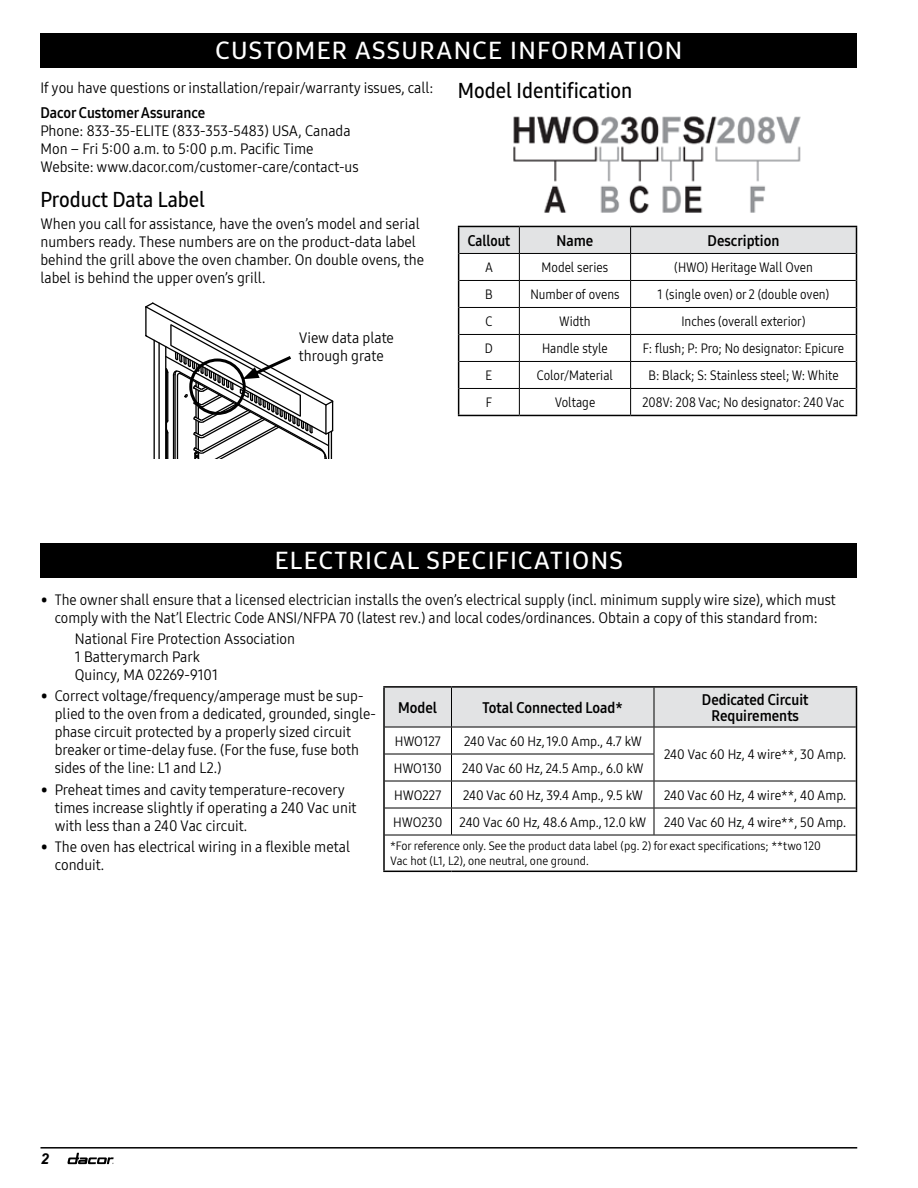
<style>
.page{position:relative;width:918px;height:1188px;background:#fff}
.page>*{position:absolute;margin:0;border:0;box-sizing:border-box;transform-origin:0 0}
.t1{font:24px "Samsung One 600 C";letter-spacing:.05em;color:#fff;scale:1.1 1}
.t2{font:21px "Samsung One 600 C";color:#000}
.t3{font:15px/18px "Samsung One 400 C";color:#000}
.t4{font:15px/16.5px "Samsung One 700 C";color:#000;text-align:center}
.t5{font:15px "Samsung One 700 C";color:#000;scale:.95 1}
.t6{font:italic 700 15px "Arial";color:#000}
.t7{font:13.5px "Samsung One 400 C";color:#000;scale:.95 1}
.t8{font:13.5px "Samsung One 400 C";color:#000}
.t9{font:12px/15px "Samsung One 400 C";color:#000}
</style>
<div class="page">
<svg style="left:68px;top:1153px;width:46px;height:11px"></svg>
<hr style="left:40px;top:1147px;width:817px;height:2px;background:#000">
<svg style="left:145px;top:302px;width:189px;height:157px"></svg>
<svg style="left:458px;top:226px;width:399px;height:189px"></svg>
<hr style="left:458px;top:415px;width:61px;height:1px;background:#000">
<hr style="left:519px;top:415px;width:112px;height:1px;background:#000">
<hr style="left:631px;top:415px;width:226px;height:1px;background:#000">
<img style="left:513px;top:116px;width:288px;height:98px">
<div style="left:40px;top:33px;width:817px;height:35px;background:#000"></div>
<div style="left:40px;top:543px;width:817px;height:35px;background:#000"></div>
<hr style="left:385px;top:835px;width:67px;height:1px;background:#000">
<hr style="left:452px;top:835px;width:202px;height:1px;background:#000">
<hr style="left:654px;top:835px;width:202px;height:1px;background:#000">
<hr style="left:383px;top:686px;width:69px;height:2px;background:#000">
<hr style="left:383px;top:688px;width:2px;height:39px;background:#000">
<hr style="left:452px;top:686px;width:202px;height:2px;background:#000">
<hr style="left:654px;top:686px;width:203px;height:2px;background:#000">
<hr style="left:383px;top:727px;width:2px;height:27px;background:#000">
<hr style="left:383px;top:754px;width:2px;height:27px;background:#000">
<hr style="left:383px;top:781px;width:2px;height:27px;background:#000">
<hr style="left:383px;top:808px;width:2px;height:27px;background:#000">
<svg style="left:384px;top:687px;width:473px;height:148px"></svg>
<hr style="left:383px;top:835px;width:2px;height:36px;background:#000">
<hr style="left:856px;top:835px;width:1px;height:36px;background:#000">
<hr style="left:383px;top:871px;width:69px;height:1px;background:#000">
<hr style="left:452px;top:871px;width:202px;height:1px;background:#000">
<hr style="left:654px;top:871px;width:203px;height:1px;background:#000">
<h1 class="t1" style="left:215px;top:34px;width:426px">CUSTOMER ASSURANCE INFORMATION</h1>
<p class="t3" style="left:40px;top:79px;width:395px">If you have questions or installation/repair/warranty issues, call:</p>
<p class="t4" style="left:40px;top:104px;width:166px">Dacor Customer Assurance</p>
<p class="t3" style="left:40px;top:122px;width:320px">Phone: 833-35-ELITE (833-353-5483) USA, Canada<br>Mon – Fri 5:00 a.m. to 5:00 p.m. Pacific Time<br>Website: www.dacor.com/customer-care/contact-us</p>
<h2 class="t2" style="left:40px;top:186px;width:166px">Product Data Label</h2>
<p class="t3" style="left:40px;top:214px;width:385px">When you call for assistance, have the oven’s model and serial numbers ready. These numbers are on the product-data label behind the grill above the oven chamber. On double ovens, the label is behind the upper oven’s grill.</p>
<p class="t3" style="left:299px;top:329px;width:97px">View data plate through grate</p>
<h2 class="t2" style="left:458px;top:77px;width:176px">Model Identification</h2>
<p class="t5" style="left:468px;top:230px;width:46px">Callout</p>
<p class="t4" style="left:557px;top:232px;width:38px">Name</p>
<p class="t4" style="left:708px;top:232px;width:73px">Description</p>
<p class="t7" style="left:485px;top:258px;width:10px">A</p>
<p class="t7" style="left:542px;top:258px;width:72px">Model series</p>
<p class="t7" style="left:674px;top:258px;width:147px">(HWO) Heritage Wall Oven</p>
<p class="t7" style="left:485px;top:285px;width:9px">B</p>
<p class="t7" style="left:530px;top:285px;width:95px">Number of ovens</p>
<p class="t7" style="left:658px;top:285px;width:182px">1 (single oven) or 2 (double oven)</p>
<p class="t7" style="left:485px;top:312px;width:9px">C</p>
<p class="t7" style="left:559px;top:312px;width:35px">Width</p>
<p class="t7" style="left:681px;top:312px;width:132px">Inches (overall exterior)</p>
<p class="t7" style="left:485px;top:339px;width:10px">D</p>
<p class="t7" style="left:542px;top:339px;width:71px">Handle style</p>
<p class="t7" style="left:643px;top:339px;width:213px">F: flush; P: Pro; No designator: Epicure</p>
<p class="t7" style="left:486px;top:366px;width:9px">E</p>
<p class="t7" style="left:537px;top:366px;width:82px">Color/Material</p>
<p class="t7" style="left:648px;top:366px;width:202px">B: Black; S: Stainless steel; W: White</p>
<p class="t7" style="left:486px;top:393px;width:8px">F</p>
<p class="t7" style="left:555px;top:393px;width:44px">Voltage</p>
<p class="t7" style="left:643px;top:393px;width:214px">208V: 208 Vac; No designator: 240 Vac</p>
<h1 class="t1" style="left:275px;top:545px;width:318px">ELECTRICAL SPECIFICATIONS</h1>
<p class="t3" style="left:41px;top:590px;width:796px;text-align:center">• The owner shall ensure that a licensed electrician installs the oven’s electrical supply (incl. minimum supply wire size), which must comply with the Nat’l Electric Code ANSI/NFPA 70 (latest rev.) and local codes/ordinances. Obtain a copy of this standard from:</p>
<p class="t3" style="left:75px;top:629px;width:222px">National Fire Protection Association<br>1 Batterymarch Park<br>Quincy, MA 02269-9101</p>
<p class="t3" style="left:55px;top:687px;width:323px;text-indent:-14px">• Correct voltage/frequency/amperage must be sup&shy;plied to the oven from a dedicated, grounded, single&shy;phase circuit protected by a properly sized circuit breaker or time-delay fuse. (For the fuse, fuse both sides of the line: L1 and L2.)</p>
<p class="t3" style="left:55px;top:780px;width:303px;text-indent:-14px">• Preheat times and cavity temperature-recovery times increase slightly if operating a 240 Vac unit with less than a 240 Vac circuit.</p>
<p class="t3" style="left:55px;top:838px;width:297px;text-indent:-14px">• The oven has electrical wiring in a flexible metal conduit.</p>
<p class="t4" style="left:398px;top:699px;width:41px">Model</p>
<p class="t4" style="left:483px;top:699px;width:142px">Total Connected Load*</p>
<p class="t4" style="left:702px;top:691px;width:108px">Dedicated Circuit<br>Requirements</p>
<p class="t8" style="left:395px;top:732px;width:48px">HWO127</p>
<p class="t8" style="left:464px;top:732px;width:179px">240 Vac 60 Hz, 19.0 Amp., 4.7 kW</p>
<p class="t8" style="left:664px;top:745px;width:184px">240 Vac 60 Hz, 4 wire**, 30 Amp.</p>
<p class="t8" style="left:394px;top:759px;width:50px">HWO130</p>
<p class="t8" style="left:462px;top:759px;width:183px">240 Vac 60 Hz, 24.5 Amp., 6.0 kW</p>
<p class="t8" style="left:394px;top:786px;width:49px">HWO227</p>
<p class="t8" style="left:463px;top:786px;width:181px">240 Vac 60 Hz, 39.4 Amp., 9.5 kW</p>
<p class="t8" style="left:664px;top:786px;width:184px">240 Vac 60 Hz, 4 wire**, 40 Amp.</p>
<p class="t8" style="left:393px;top:813px;width:51px">HWO230</p>
<p class="t8" style="left:460px;top:813px;width:188px">240 Vac 60 Hz, 48.6 Amp., 12.0 kW</p>
<p class="t8" style="left:664px;top:813px;width:183px">240 Vac 60 Hz, 4 wire**, 50 Amp.</p>
<p class="t9" style="left:390px;top:838px;width:433px">*For reference only. See the product data label (pg. 2) for exact specifications; **two 120<br>Vac hot (L1, L2), one neutral, one ground.</p>
<p class="t6" style="left:40px;top:1148px;width:10px">2</p>
</div>
